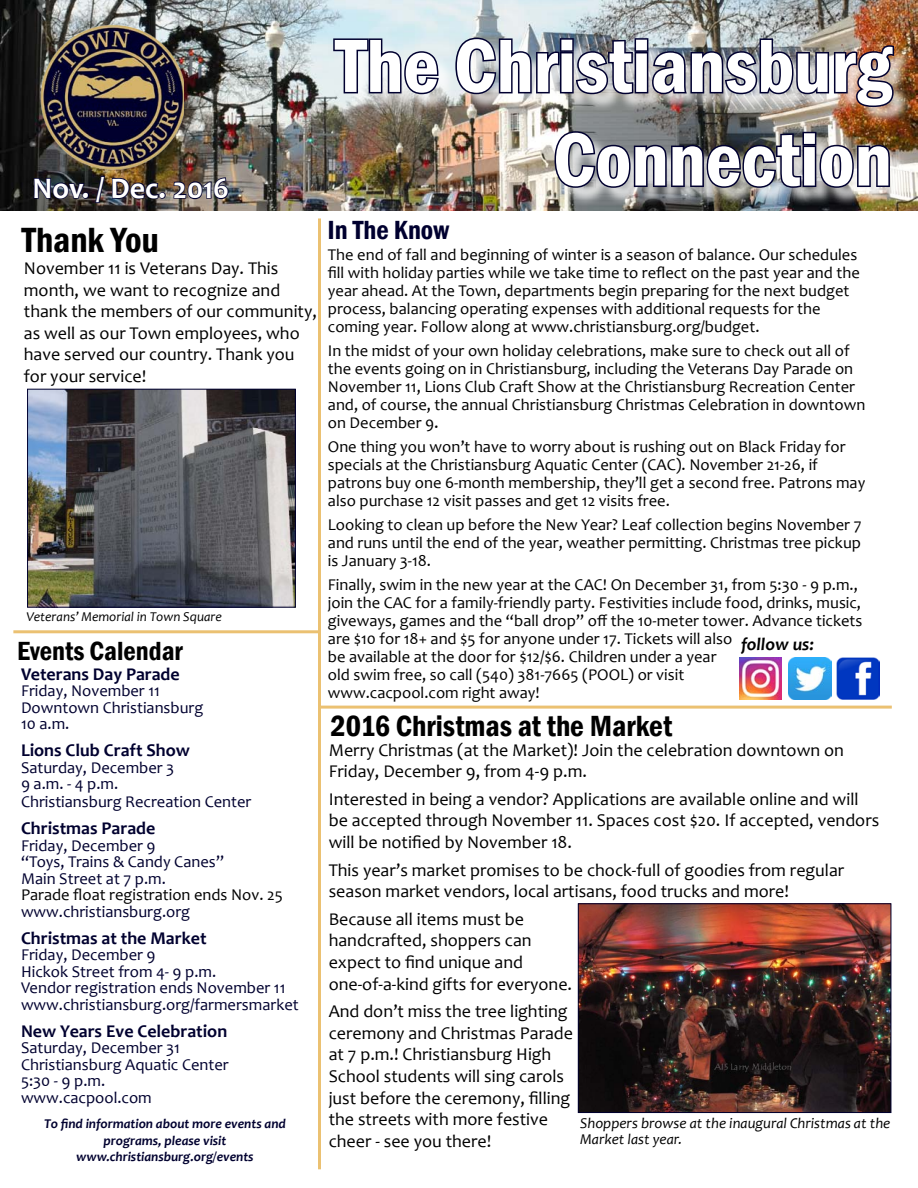
<style>
.page{position:relative;width:918px;height:1188px;background:#fff}
.page>*{position:absolute;margin:0;border:0;box-sizing:border-box;transform-origin:0 0}
.t1{font:600 condensed 78px/93.6px "Franklin Gothic";color:#fff;text-align:right}
.t2{font:600 condensed 36px "Franklin Gothic";color:#000}
.t3{font:600 condensed 30px "Franklin Gothic";color:#000}
.t4{font:700 30px "Candara";color:#fff}
.t5{font:600 condensed 27px "Franklin Gothic";color:#000}
.t6{font:600 condensed 27px "Franklin Gothic";color:#00002f}
.t7{font:18px/21.6px "Candara";color:#000}
.t8{font:700 18px "Candara";color:#00002f}
.t9{font:italic 700 18px "Candara";color:#000}
.t10{font:16.5px/18px "Candara";color:#000}
.t11{font:16.5px/16.5px "Candara";color:#00002f}
.t12{font:italic 15px/16.5px "Candara";color:#000}
.t13{font:italic 700 13.5px/16.5px "Candara";color:#00002f;text-align:center}
.t14{font:italic 13.5px "Candara";color:#000}
.s1{font-size:18px}
</style>
<div class="page">
<img style="left:0;top:0;width:918px;height:211px">
<hr style="left:13px;top:630px;width:305px;height:3px;background:#ebc172">
<hr style="left:318px;top:218px;width:3px;height:951px;background:#ebc172">
<img style="left:40px;top:24px;width:144px;height:147px">
<img style="left:789px;top:658px;width:42px;height:42px">
<img style="left:837px;top:658px;width:42px;height:42px">
<img style="left:740px;top:658px;width:42px;height:42px">
<hr style="left:320px;top:706px;width:572px;height:3px;background:#ebc172">
<img style="left:580px;top:906px;width:309px;height:205px">
<div style="left:578px;top:904px;width:313px;height:209px;border:1px solid #00002f"></div>
<img style="left:33px;top:175px;width:134px;height:29px">
<svg style="left:173px;top:177px;width:56px;height:23px"></svg>
<img style="left:29px;top:391px;width:265px;height:214px">
<div style="left:27px;top:389px;width:269px;height:218px;border:1px solid #00002f"></div>
<div style="left:336px;top:40px;width:576px;height:166px;background:#fff;opacity:.75"></div>
<svg style="left:332px;top:37px;width:109px;height:59px"></svg>
<img style="left:454px;top:36px;width:442px;height:73px">
<img style="left:553px;top:130px;width:338px;height:60px">
<h3 class="t4" style="left:32px;top:169px;width:198px">Nov. / Dec. 2016</h3>
<h2 class="t2" style="left:22px;top:216px;width:139px">Thank You</h2>
<p class="t7" style="left:24px;top:257px;width:295px">November 11 is Veterans Day. This month, we want to recognize and thank the members of our community, as well as our Town employees, who have served our country. Thank you for your service!</p>
<p class="t14" style="left:27px;top:608px;width:197px">Veterans’ Memorial in Town Square</p>
<h3 class="t5" style="left:17px;top:633px;width:167px">Events Calendar</h3>
<p class="t8" style="left:21px;top:663px;width:160px">Veterans Day Parade</p>
<p class="t11" style="left:21px;top:683px;width:184px">Friday, November 11<br>Downtown Christiansburg<br>10 a.m.</p>
<p class="t8" style="left:21px;top:739px;width:171px">Lions Club Craft Show</p>
<p class="t11" style="left:21px;top:759px;width:155px">Saturday, December 3<br>9 a.m. - 4 p.m.</p>
<p class="t11" style="left:21px;top:794px;width:232px">Christiansburg Recreation Center</p>
<p class="t8" style="left:21px;top:817px;width:136px">Christmas Parade</p>
<p class="t11" style="left:21px;top:837px;width:205px">Friday, December 9<br>“Toys, Trains &amp; Candy Canes”<br>Main Street at 7 p.m.</p>
<p class="t10" style="left:21px;top:886px;width:263px">Parade float registration ends Nov. 25</p>
<p class="t11" style="left:21px;top:903px;width:171px">www.christiansburg.org</p>
<p class="t8" style="left:21px;top:927px;width:187px">Christmas at the Market</p>
<p class="t11" style="left:21px;top:947px;width:279px">Friday, December 9<br>Hickok Street from 4- 9 p.m.<br>Vendor registration ends November 11 www.christiansburg.org/farmersmarket</p>
<p class="t8" style="left:21px;top:1020px;width:208px">New Years Eve Celebration</p>
<p class="t11" style="left:21px;top:1040px;width:209px">Saturday, December 31<br>Christiansburg Aquatic Center<br>5:30 - 9 p.m. www.cacpool.com</p>
<p class="t13" style="left:44px;top:1116px;width:243px">To find information about more events and programs, please visit www.christiansburg.org/events</p>
<h1 class="t1" style="left:336px;top:18px;width:558px">The Christiansburg<br>Connection</h1>
<h3 class="t6" style="left:328px;top:212px;width:123px">In The Know</h3>
<p class="t10" style="left:328px;top:245px;width:533px">The end of fall and beginning of winter is a season of balance. Our schedules fill with holiday parties while we take time to reflect on the past year and the year ahead. At the Town, departments begin preparing for the next budget process, balancing operating expenses with additional requests for the coming year. Follow along at www.christiansburg.org/budget.</p>
<p class="t10" style="left:328px;top:341px;width:539px">In the midst of your own holiday celebrations, make sure to check out all of the events going on in Christiansburg, including the Veterans Day Parade on November 11, Lions Club Craft Show at the Christiansburg Recreation Center and, of course, the annual Christiansburg Christmas Celebration in downtown on December 9<span class="s1">.</span></p>
<p class="t10" style="left:328px;top:437px;width:539px">One thing you won’t have to worry about is rushing out on Black Friday for specials at the Christiansburg Aquatic Center (CAC). November 21-26, if patrons buy one 6-month membership, they’ll get a second free. Patrons may also purchase 12 visit passes and get 12 visits free.</p>
<p class="t10" style="left:328px;top:515px;width:535px;text-align:justify">Looking to clean up before the New Year? Leaf collection begins November 7 and runs until the end of the year, weather permitting. Christmas tree pickup is January 3-18.</p>
<p class="t10" style="left:328px;top:575px;width:536px">Finally, swim in the new year at the CAC! On December 31, from 5:30 - 9 p.m., join the CAC for a family-friendly party. Festivities include food, drinks, music, giveways, games and the “ball drop” off the 10-meter tower. Advance tickets are $10 for 18+ and $5 for anyone under 17. Tickets will also<br>be available at the door for $12/$6. Children under a year<br>old swim free, so call (540) 381-7665 (POOL) or visit<br>www.cacpool.com right away!</p>
<p class="t9" style="left:741px;top:633px;width:74px">follow us:</p>
<h3 class="t3" style="left:331px;top:706px;width:343px">2016 Christmas at the Market</h3>
<p class="t7" style="left:329px;top:739px;width:517px">Merry Christmas (at the Market)! Join the celebration downtown on<br>Friday, December 9, from 4-9 p.m.</p>
<p class="t7" style="left:329px;top:788px;width:552px">Interested in being a vendor? Applications are available online and will be accepted through November 11. Spaces cost $20. If accepted, vendors will be notified by November 18.</p>
<p class="t7" style="left:329px;top:859px;width:517px">This year’s market promises to be chock-full of goodies from regular season market vendors, local artisans, food trucks and more!</p>
<p class="t7" style="left:329px;top:908px;width:245px">Because all items must be handcrafted, shoppers can expect to find unique and one-of-a-kind gifts for everyone.</p>
<p class="t7" style="left:329px;top:1000px;width:246px">And don’t miss the tree lighting ceremony and Christmas Parade at 7 p.m.! Christiansburg High<br>School students will sing carols just before the ceremony, filling the streets with more festive cheer - see you there!</p>
<p class="t12" style="left:580px;top:1114px;width:312px">Shoppers browse at the inaugural Christmas at the<br>Market last year.</p>
</div>
